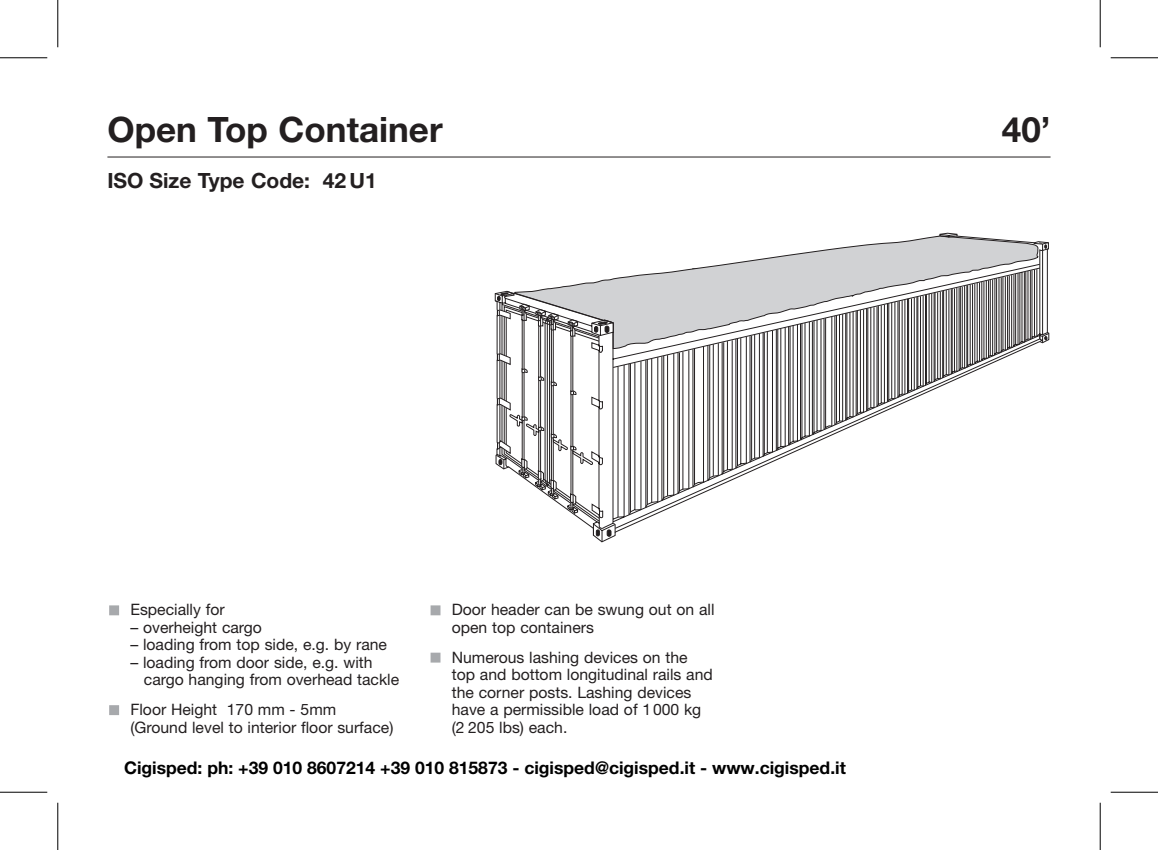
<style>
.page{position:relative;width:1158px;height:850px;background:#fff}
.page>*{position:absolute;margin:0;border:0;box-sizing:border-box;transform-origin:0 0}
.t1{font:700 35px "Helvetica Neue";color:#231f20}
.t2{font:700 21px "Helvetica Neue";color:#231f20}
.t3{font:700 17.5px "Helvetica Neue LT Std";color:#000}
.t4{font:15.75px/17.5px "Helvetica Neue";color:#231f20}
</style>
<div class="page">
<hr style="left:107px;top:156px;width:943px;height:1px;background:#231f20">
<svg style="left:109px;top:605px;width:331px;height:110px"></svg>
<svg style="left:494px;top:233px;width:555px;height:309px"></svg>
<svg style="left:497px;top:244px;width:550px;height:221px"></svg>
<svg style="left:513px;top:267px;width:362px;height:101px"></svg>
<svg style="left:496px;top:303px;width:357px;height:233px"></svg>
<svg style="left:628px;top:309px;width:246px;height:206px"></svg>
<hr style="left:863px;top:310px;width:1px;height:103px;background:#231f20">
<hr style="left:866px;top:308px;width:1px;height:103px;background:#231f20">
<hr style="left:867px;top:308px;width:1px;height:101px;background:#231f20">
<svg style="left:875px;top:242px;width:168px;height:165px"></svg>
<hr style="left:0;top:57px;width:47px;height:1px;background:#000">
<hr style="left:1110px;top:57px;width:47px;height:1px;background:#000">
<hr style="left:0;top:792px;width:47px;height:1px;background:#000">
<hr style="left:1110px;top:792px;width:47px;height:1px;background:#000">
<hr style="left:57px;top:0;width:1px;height:47px;background:#000">
<hr style="left:57px;top:802px;width:1px;height:48px;background:#000">
<hr style="left:1099px;top:0;width:1px;height:47px;background:#000">
<hr style="left:1099px;top:802px;width:1px;height:48px;background:#000">
<h1 class="t1" style="left:107px;top:108px;width:337px">Open Top Container</h1>
<h1 class="t1" style="left:1001px;top:108px;width:50px">40’</h1>
<h2 class="t2" style="left:107px;top:168px;width:271px">ISO Size Type Code: 42 U1</h2>
<p class="t4" style="left:130px;top:601px;width:96px">Especially for</p>
<p class="t4" style="left:130px;top:618px;width:133px">– overheight cargo</p>
<p class="t4" style="left:130px;top:636px;width:258px">– loading from top side, e.g. by rane</p>
<p class="t4" style="left:144px;top:653px;width:257px;text-indent:-14px">– loading from door side, e.g. with cargo hanging from overhead tackle</p>
<p class="t4" style="left:130px;top:700px;width:264px">Floor Height 170 mm - 5mm (Ground level to interior floor surface)</p>
<p class="t4" style="left:451px;top:601px;width:264px">Door header can be swung out on all open top containers</p>
<p class="t4" style="left:451px;top:648px;width:262px">Numerous lashing devices on the top and bottom longitudinal rails and the corner posts. Lashing devices have a permissible load of 1 000 kg (2 205 lbs) each.</p>
<p class="t3" style="left:124px;top:757px;width:723px">Cigisped: ph: +39 010 8607214 +39 010 815873 - cigisped@cigisped.it - www.cigisped.it</p>
</div>
